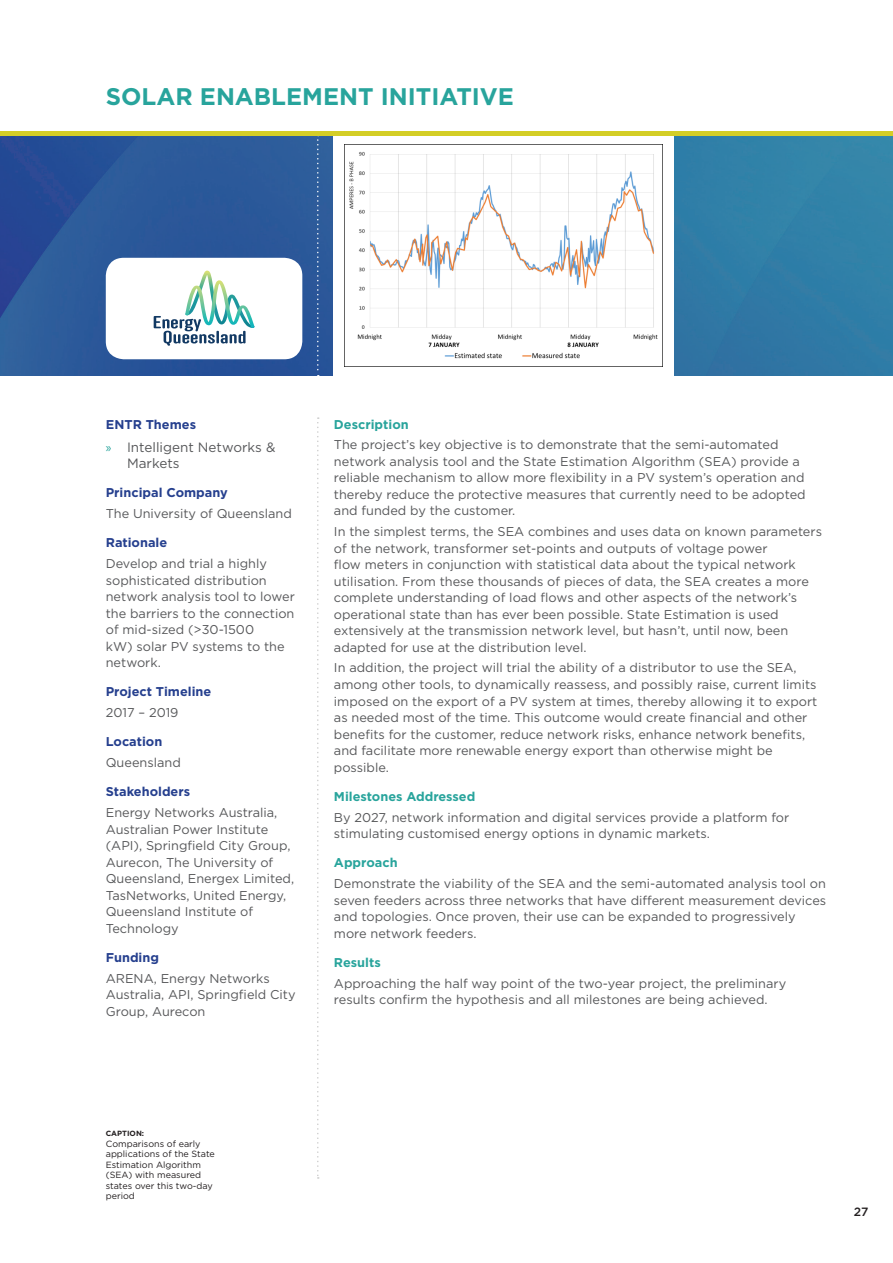
<style>
.page{position:relative;width:893px;height:1263px;background:#fff}
.page>*{position:absolute;margin:0;border:0;box-sizing:border-box;transform-origin:0 0}
.New_HA{font:700 24px "Gotham";color:#28a49c}
.t1{font:13.5px/16.5px "Gotham";color:#57585a}
.New_Body{font:12.75px/16.5px "Gotham";color:#57585a}
.New_Body-2{font:700 12.75px "Gotham";color:#253f8e}
.Paragraph_Style_1{font:700 12.75px "Gotham";color:#28a49c}
.t2{font:500 12px "Gotham";color:#231f20}
.New_Body-3{font:9px/10.5px "Gotham";color:#231f20}
.New_Body-4{font:700 7.5px "Gotham";color:#231f20}
.s1{font-family:"Myriad Pro";color:#28a49c}
</style>
<div class="page">
<svg style="left:317px;top:417px;width:2px;height:762px"></svg>
<img style="left:0;top:136px;width:893px;height:240px">
<div style="left:334px;top:135px;width:340px;height:241px;background:#fff"></div>
<img style="left:344px;top:144px;width:319px;height:222px">
<svg style="left:317px;top:136px;width:2px;height:240px"></svg>
<div style="left:106px;top:258px;width:196px;height:101px;background:#fff;border-radius:18px"></div>
<svg style="left:154px;top:271px;width:101px;height:75px"></svg>
<hr style="left:0;top:132px;width:893px;height:4px;background:#d4ce26">
<p class="New_HA" style="left:106px;top:83px;width:410px">SOLAR ENABLEMENT INITIATIVE</p>
<p class="New_Body-2" style="left:106px;top:417px;width:92px">ENTR Themes</p>
<p class="t1" style="left:127px;top:438px;width:150px;text-indent:-21px"><span class="s1">»</span> Intelligent Networks &amp;<br>Markets</p>
<p class="New_Body-2" style="left:106px;top:485px;width:124px">Principal Company</p>
<p class="New_Body" style="left:106px;top:505px;width:187px">The University of Queensland</p>
<p class="New_Body-2" style="left:106px;top:535px;width:63px">Rationale</p>
<p class="New_Body" style="left:106px;top:555px;width:191px">Develop and trial a highly sophisticated distribution network analysis tool to lower the barriers to the connection of mid-sized (&gt;30-1500<br>kW) solar PV systems to the network.</p>
<p class="New_Body-2" style="left:106px;top:684px;width:107px">Project Timeline</p>
<p class="New_Body" style="left:106px;top:704px;width:74px">2017 – 2019</p>
<p class="New_Body-2" style="left:106px;top:734px;width:58px">Location</p>
<p class="New_Body" style="left:106px;top:754px;width:77px">Queensland</p>
<p class="New_Body-2" style="left:106px;top:784px;width:86px">Stakeholders</p>
<p class="New_Body" style="left:106px;top:804px;width:190px">Energy Networks Australia,<br>Australian Power Institute (API), Springfield City Group,<br>Aurecon, The University of<br>Queensland, Energex Limited,<br>TasNetworks, United Energy,<br>Queensland Institute of<br>Technology</p>
<p class="New_Body-2" style="left:106px;top:950px;width:55px">Funding</p>
<p class="New_Body" style="left:106px;top:970px;width:191px">ARENA, Energy Networks<br>Australia, API, Springfield City<br>Group, Aurecon</p>
<p class="Paragraph_Style_1" style="left:334px;top:417px;width:76px">Description</p>
<p class="New_Body" style="left:334px;top:436px;width:473px">The project’s key objective is to demonstrate that the semi-automated network analysis tool and the State Estimation Algorithm (SEA) provide a reliable mechanism to allow more flexibility in a PV system’s operation and thereby reduce the protective measures that currently need to be adopted and funded by the customer.</p>
<p class="New_Body" style="left:334px;top:523px;width:490px">In the simplest terms, the SEA combines and uses data on known parameters of the network, transformer set-points and outputs of voltage power<br>flow meters in conjunction with statistical data about the typical network utilisation. From these thousands of pieces of data, the SEA creates a more complete understanding of load flows and other aspects of the network’s operational state than has ever been possible. State Estimation is used extensively at the transmission network level, but hasn’t, until now, been adapted for use at the distribution level.</p>
<p class="New_Body" style="left:334px;top:659px;width:485px">In addition, the project will trial the ability of a distributor to use the SEA, among other tools, to dynamically reassess, and possibly raise, current limits imposed on the export of a PV system at times, thereby allowing it to export as needed most of the time. This outcome would create financial and other benefits for the customer, reduce network risks, enhance network benefits, and facilitate more renewable energy export than otherwise might be possible.</p>
<p class="Paragraph_Style_1" style="left:334px;top:789px;width:143px">Milestones Addressed</p>
<p class="New_Body" style="left:334px;top:808px;width:457px">By 2027, network information and digital services provide a platform for stimulating customised energy options in dynamic markets.</p>
<p class="Paragraph_Style_1" style="left:334px;top:855px;width:65px">Approach</p>
<p class="New_Body" style="left:334px;top:875px;width:494px">Demonstrate the viability of the SEA and the semi-automated analysis tool on seven feeders across three networks that have different measurement devices and topologies. Once proven, their use can be expanded to progressively more network feeders.</p>
<p class="Paragraph_Style_1" style="left:334px;top:955px;width:48px">Results</p>
<p class="New_Body" style="left:334px;top:974px;width:454px">Approaching the half way point of the two-year project, the preliminary results confirm the hypothesis and all milestones are being achieved.</p>
<p class="New_Body-4" style="left:106px;top:1129px;width:40px">CAPTION:</p>
<p class="New_Body-3" style="left:106px;top:1138px;width:111px">Comparisons of early applications of the State<br>Estimation Algorithm (SEA) with measured states over this two-day period</p>
<p class="t2" style="left:854px;top:1204px;width:16px">27</p>
</div>
